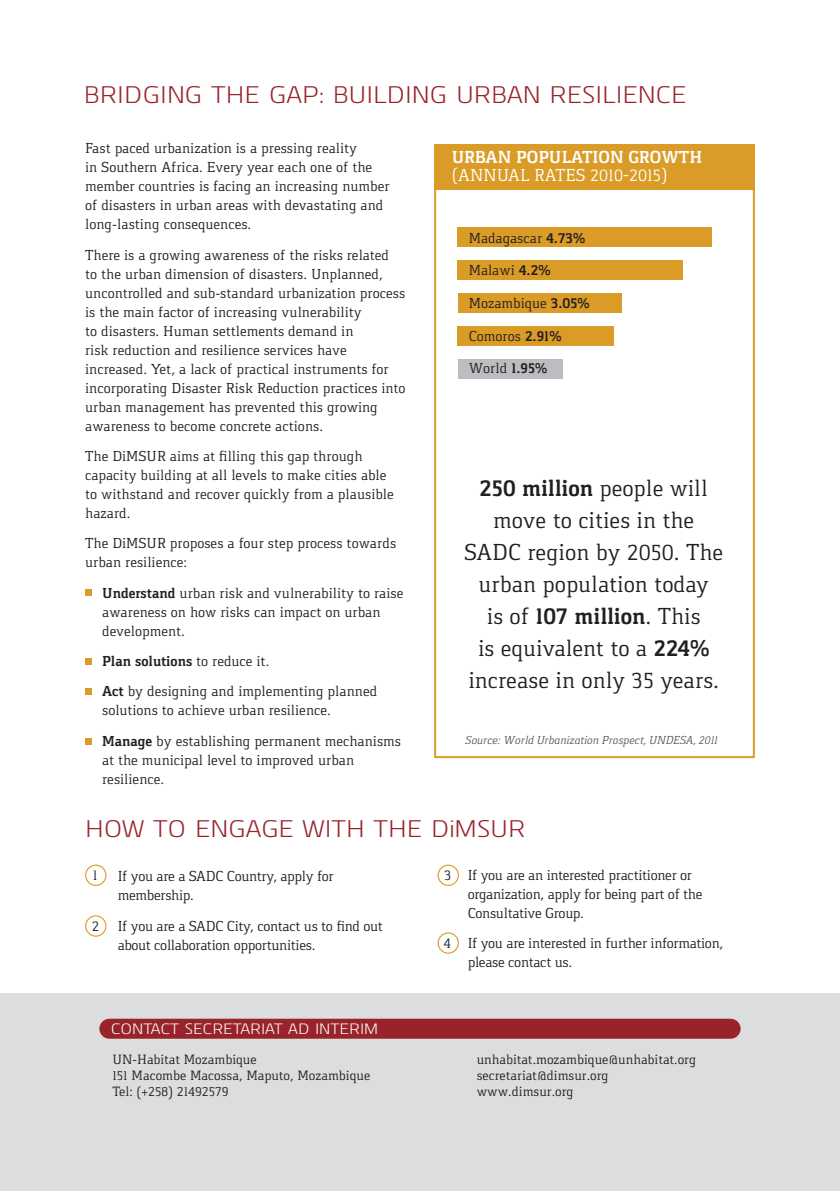
<style>
.page{position:relative;width:840px;height:1191px;background:#fff}
.page>*{position:absolute;margin:0;border:0;box-sizing:border-box;transform-origin:0 0}
.t1{font:24px/32px "Gaspar";color:#231f20;text-align:center}
.t2{font:24px "Kuro";color:#98232b}
.t3{font:18px "Gaspar";color:#fff}
.t4{font:700 18px "Gaspar";color:#fff}
.t5{font:15px/19px "Gaspar";color:#231f20}
.t6{font:15px/19px "Gaspar";letter-spacing:-.02em;color:#231f20}
.t7{font:15px "Kuro";color:#fff}
.t8{font:700 15px "Gaspar";color:#231f20}
.t9{font:14px "Gaspar";color:#231f20}
.t10{font:italic 12px "Gaspar";color:#57585a}
.s1{font-weight:700}
.s2{font-weight:400}
</style>
<div class="page">
<div style="left:0;top:993px;width:839px;height:198px;background:#dcdddf"></div>
<div style="left:85px;top:589px;width:7px;height:7px;background:#da9b27"></div>
<div style="left:85px;top:658px;width:7px;height:6px;background:#da9b27"></div>
<div style="left:85px;top:688px;width:7px;height:7px;background:#da9b27"></div>
<div style="left:85px;top:737px;width:7px;height:7px;background:#da9b27"></div>
<div style="left:109px;top:1018px;width:621px;height:20px;background:#98232b"></div>
<div style="left:434px;top:180px;width:320px;height:578px;border:2px solid #da9b27"></div>
<div style="left:434px;top:144px;width:320px;height:45px;background:#da9b27"></div>
<div style="left:457px;top:359px;width:105px;height:19px;background:#bcbdc0"></div>
<div style="left:457px;top:326px;width:156px;height:19px;background:#da9b27"></div>
<div style="left:457px;top:293px;width:164px;height:20px;background:#da9b27"></div>
<div style="left:457px;top:260px;width:225px;height:20px;background:#da9b27"></div>
<div style="left:457px;top:227px;width:254px;height:20px;background:#da9b27"></div>
<div style="left:437px;top:864px;width:21px;height:22px;border:1px solid #da9b27;border-radius:50%"></div>
<div style="left:85px;top:864px;width:21px;height:22px;border:1px solid #da9b27;border-radius:50%"></div>
<div style="left:437px;top:932px;width:21px;height:21px;border:1px solid #da9b27;border-radius:50%"></div>
<div style="left:85px;top:915px;width:21px;height:21px;border:1px solid #da9b27;border-radius:50%"></div>
<p class="t2" style="left:84px;top:77px;width:603px">BRIDGING THE GAP: BUILDING URBAN RESILIENCE</p>
<p class="t5" style="left:85px;top:139px;width:306px">Fast paced urbanization is a pressing reality<br>in Southern Africa. Every year each one of the member countries is facing an increasing number of disasters in urban areas with devastating and long-lasting consequences.</p>
<p class="t5" style="left:85px;top:245px;width:322px">There is a growing awareness of the risks related<br>to the urban dimension of disasters. Unplanned, uncontrolled and sub-standard urbanization process is the main factor of increasing vulnerability<br>to disasters. Human settlements demand in<br>risk reduction and resilience services have increased. Yet, a lack of practical instruments for incorporating Disaster Risk Reduction practices into urban management has prevented this growing awareness to become concrete actions.</p>
<p class="t5" style="left:85px;top:446px;width:310px">The DiMSUR aims at filling this gap through capacity building at all levels to make cities able to withstand and recover quickly from a plausible hazard.</p>
<p class="t5" style="left:85px;top:534px;width:312px">The DiMSUR proposes a four step process towards urban resilience:</p>
<p class="t5" style="left:102px;top:583px;width:302px"><span class="s1">Understand</span> urban risk and vulnerability to raise awareness on how risks can impact on urban development.</p>
<p class="t8" style="left:102px;top:652px;width:169px">Plan solutions <span class="s2">to reduce it.</span></p>
<p class="t5" style="left:102px;top:682px;width:276px"><span class="s1">Act</span> by designing and implementing planned solutions to achieve urban resilience.</p>
<p class="t5" style="left:102px;top:731px;width:300px"><span class="s1">Manage</span> by establishing permanent mechanisms at the municipal level to improved urban resilience.</p>
<p class="t4" style="left:451px;top:147px;width:252px">URBAN POPULATION GROWTH</p>
<p class="t3" style="left:451px;top:165px;width:217px">(ANNUAL RATES 2010-2015)</p>
<p class="t5" style="left:468px;top:228px;width:118px">Madagascar <span class="s1">4.73%</span></p>
<p class="t5" style="left:468px;top:261px;width:83px">Malawi <span class="s1">4.2%</span></p>
<p class="t5" style="left:468px;top:293px;width:122px">Mozambique <span class="s1">3.05%</span></p>
<p class="t5" style="left:468px;top:326px;width:94px">Comoros <span class="s1">2.91%</span></p>
<p class="t5" style="left:468px;top:359px;width:80px">World <span class="s1">1.95%</span></p>
<p class="t1" style="left:464px;top:472px;width:260px"><span class="s1">250 million</span> people will move to cities in the<br>SADC region by 2050. The urban population today<br>is of <span class="s1">107 million</span>. This<br>is equivalent to a <span class="s1">224% </span>increase in only 35 years.</p>
<p class="t10" style="left:465px;top:733px;width:254px">Source: World Urbanization Prospect, UNDESA, 2011</p>
<p class="t2" style="left:85px;top:811px;width:441px">HOW TO ENGAGE WITH THE DiMSUR</p>
<p class="t6" style="left:467px;top:865px;width:236px">If you are an interested practitioner or organization, apply for being part of the<br>Consultative Group.</p>
<p class="t6" style="left:467px;top:933px;width:257px">If you are interested in further information, please contact us.</p>
<p class="t5" style="left:93px;top:866px;width:6px">1</p>
<p class="t5" style="left:444px;top:866px;width:9px">3</p>
<p class="t6" style="left:118px;top:867px;width:217px">If you are a SADC Country, apply for membership.</p>
<p class="t6" style="left:118px;top:916px;width:266px">If you are a SADC City, contact us to find out about collaboration opportunities.</p>
<p class="t5" style="left:92px;top:916px;width:9px">2</p>
<p class="t5" style="left:443px;top:933px;width:9px">4</p>
<p class="t7" style="left:111px;top:1018px;width:269px">CONTACT SECRETARIAT AD INTERIM</p>
<p class="t9" style="left:112px;top:1051px;width:146px">UN-Habitat Mozambique</p>
<p class="t9" style="left:112px;top:1067px;width:259px">151 Macombe Macossa, Maputo, Mozambique</p>
<p class="t9" style="left:112px;top:1083px;width:118px">Tel: (+258) 21492579</p>
<p class="t9" style="left:476px;top:1051px;width:221px">unhabitat.mozambique@unhabitat.org</p>
<p class="t9" style="left:476px;top:1067px;width:133px">secretariat@dimsur.org</p>
<p class="t9" style="left:476px;top:1083px;width:98px">www.dimsur.org</p>
</div>
